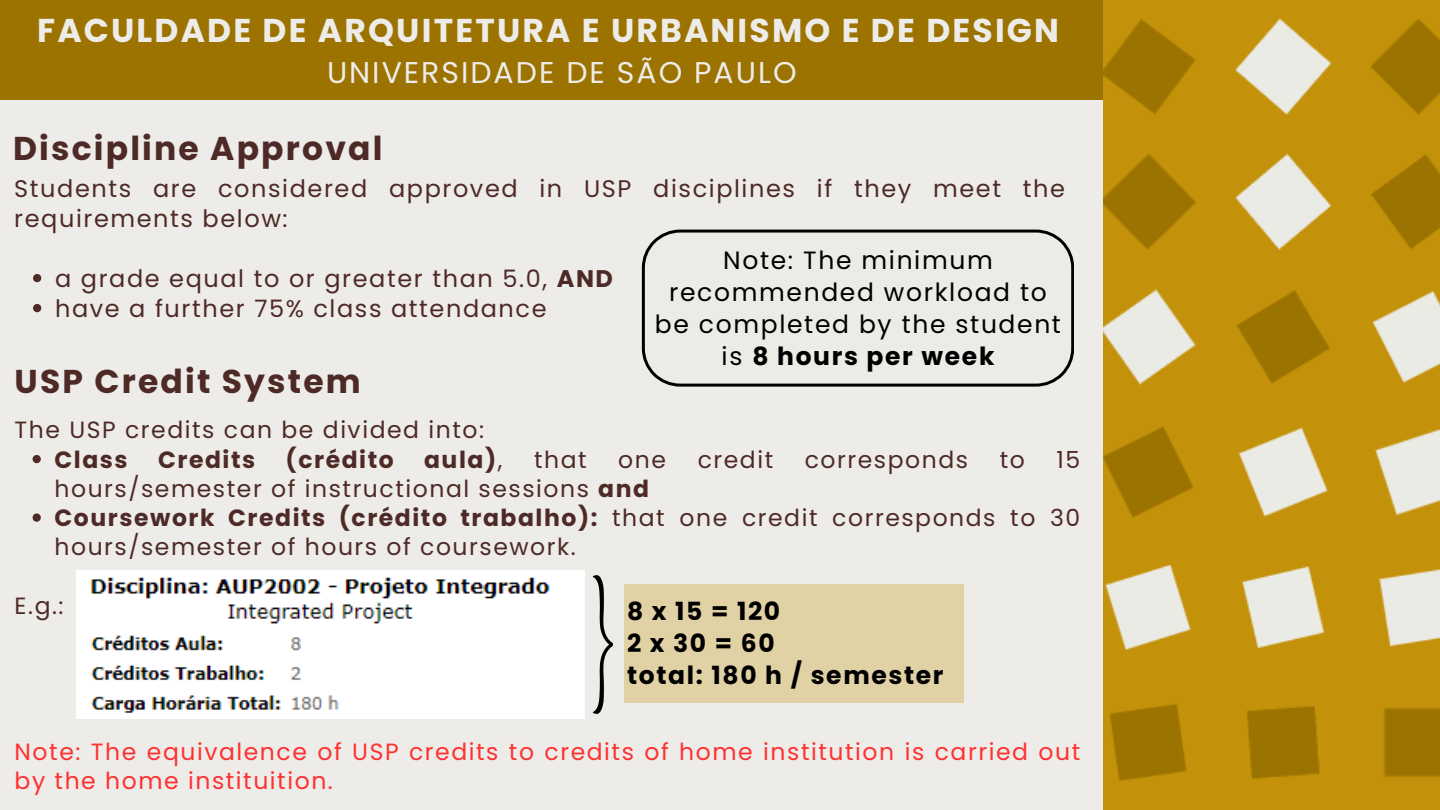
<style>
.page{position:relative;width:1440px;height:810px;background:#edece8}
.page>*{position:absolute;margin:0;border:0;box-sizing:border-box;transform-origin:0 0}
.t1{font:700 33px "Poppins";letter-spacing:.065em;color:#edece8}
.t2{font:700 33px "Poppins";letter-spacing:.065em;color:#4e2a27}
.t3{font:30px "Poppins";letter-spacing:.065em;color:#edece8}
.t4{font:25px/32.2px "Poppins";letter-spacing:.065em;color:#000;text-align:center}
.t5{font:700 25px/32.2px "Poppins";letter-spacing:.065em;color:#000}
.t6{font:24px/30px "Poppins";letter-spacing:.065em;color:#4e2a27}
.t7{font:23.5px/29.2px "Poppins";letter-spacing:.065em;color:#4e2a27}
.t8{font:23.5px/29.2px "Poppins";letter-spacing:.065em;color:#ff3131}
.t9{font:700 23.5px "Poppins";letter-spacing:.065em;color:#4e2a27}
.s1{font-weight:700}
.s2{font-weight:400}
</style>
<div class="page">
<svg style="left:33px;top:455px;width:8px;height:8px"></svg>
<svg style="left:33px;top:513px;width:8px;height:9px"></svg>
<div style="left:624px;top:584px;width:339px;height:119px;background:#e1d2a5"></div>
<svg style="left:593px;top:575px;width:20px;height:139px"></svg>
<div style="left:0;top:0;width:1440px;height:100px;background:#9c7301"></div>
<img style="left:1104px;top:0;width:336px;height:810px">
<img style="left:76px;top:571px;width:508px;height:148px">
<svg style="left:642px;top:230px;width:432px;height:156px"></svg>
<svg style="left:33px;top:274px;width:8px;height:8px"></svg>
<svg style="left:33px;top:304px;width:8px;height:8px"></svg>
<h3 class="t1" style="left:37px;top:7px;width:1023px">FACULDADE DE ARQUITETURA E URBANISMO E DE DESIGN</h3>
<p class="t3" style="left:327px;top:52px;width:471px">UNIVERSIDADE DE SÃO PAULO</p>
<p class="t2" style="left:13px;top:125px;width:371px">Discipline Approval</p>
<p class="t6" style="left:14px;top:173px;width:1052px">Students are considered approved in USP disciplines if they meet the requirements below:</p>
<p class="t6" style="left:55px;top:263px;width:560px">a grade equal to or greater than 5.0, <span class="s1">AND</span></p>
<p class="t6" style="left:55px;top:293px;width:493px">have a further 75% class attendance</p>
<p class="t4" style="left:655px;top:244px;width:408px">Note: The minimum recommended workload to be completed by the student is <span class="s1">8 hours per week</span></p>
<p class="t2" style="left:15px;top:358px;width:348px">USP Credit System</p>
<p class="t7" style="left:15px;top:416px;width:471px">The USP credits can be divided into:</p>
<h1 class="t9" style="left:55px;top:443px;width:75px">Class</h1>
<h1 class="t9" style="left:158px;top:443px;width:99px">Credits</h1>
<h1 class="t9" style="left:286px;top:443px;width:110px">(crédito</h1>
<h1 class="t9" style="left:424px;top:443px;width:80px">aula)<span class="s2">,</span></h1>
<h1 class="t7" style="left:534px;top:445px;width:54px">that</h1>
<h1 class="t7" style="left:618px;top:445px;width:49px">one</h1>
<h1 class="t7" style="left:698px;top:445px;width:77px">credit</h1>
<h1 class="t7" style="left:805px;top:445px;width:165px">corresponds</h1>
<h1 class="t7" style="left:1000px;top:445px;width:27px">to</h1>
<h1 class="t7" style="left:1056px;top:445px;width:25px">15</h1>
<h1 class="t7" style="left:55px;top:474px;width:596px">hours/semester of instructional sessions <span class="s1">and</span></h1>
<h2 class="t7" style="left:55px;top:503px;width:1027px"><span class="s1">Coursework Credits (crédito trabalho):</span> that one credit corresponds to 30 hours/semester of hours of coursework.</h2>
<h3 class="t7" style="left:15px;top:591px;width:51px">E.g.:</h3>
<p class="t5" style="left:627px;top:595px;width:318px">8x15=120<br>2x30=60<br>total: 180 h / semester</p>
<p class="t8" style="left:15px;top:737px;width:1067px">Note: The equivalence of USP credits to credits of home institution is carried out by the home instituition.</p>
</div>
